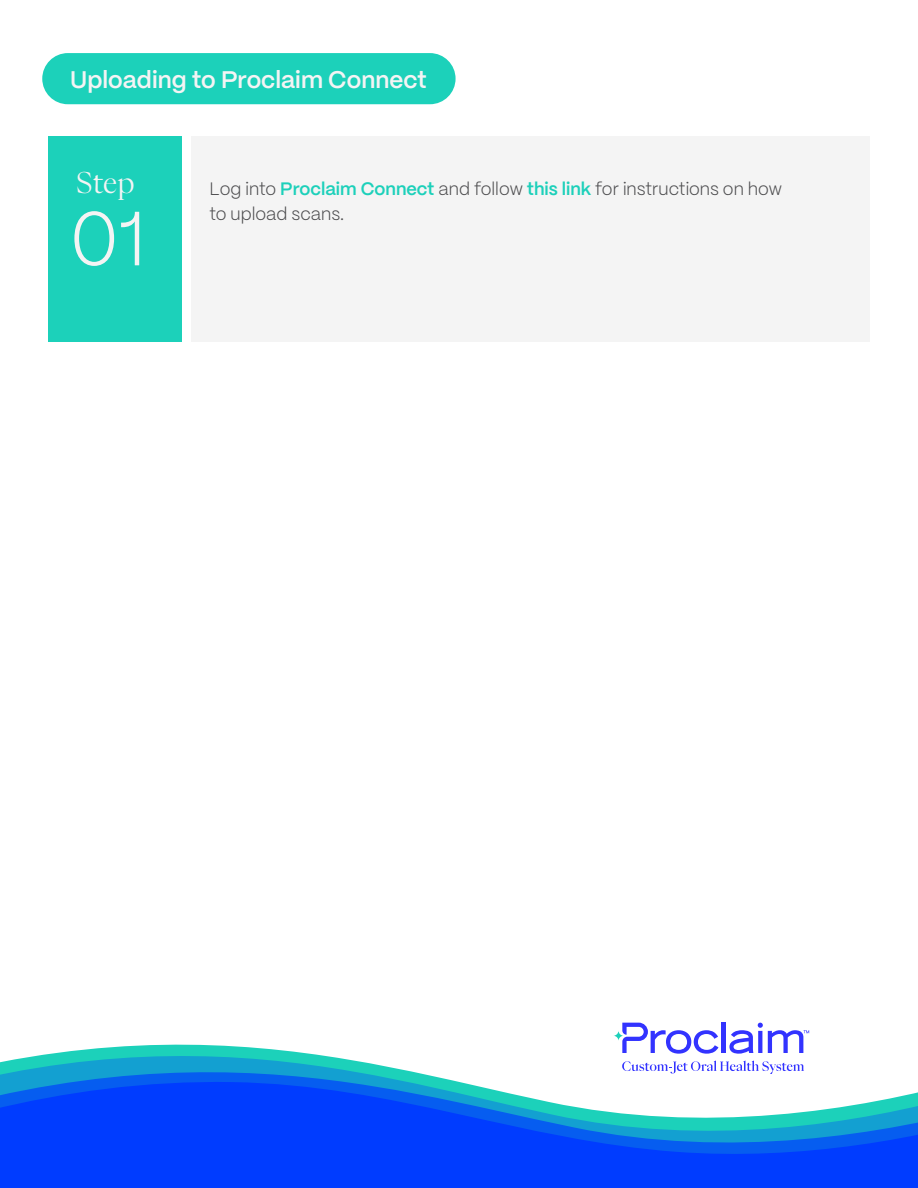
<style>
.page{position:relative;width:918px;height:1188px;background:#fff}
.page>*{position:absolute;margin:0;border:0;box-sizing:border-box;transform-origin:0 0}
.t1{font:300 76.5px "PP Mori";color:#f4f4f4}
.t2{font:28.5px "PP Eiko";color:#f4f4f4}
.t3{font:600 24px "PP Mori";color:#f4f4f4}
.t4{font:300 18px/25.3px "PP Mori";color:#4d4d4f}
.s1{font-weight:600;color:#1cd0ba}
</style>
<div class="page">
<svg style="left:132px;top:1022px;width:678px;height:24px"></svg>
<svg style="left:0;top:1046px;width:918px;height:142px;fill:#053dff"></svg>
<div style="left:42px;top:53px;width:414px;height:51px;background:#1cd1ba;border-radius:26px"></div>
<div style="left:48px;top:136px;width:134px;height:206px;background:#1cd1ba"></div>
<div style="left:191px;top:136px;width:679px;height:206px;background:#f4f4f4"></div>
<h3 class="t3" style="left:70px;top:59px;width:358px">Uploading to Proclaim Connect</h3>
<h2 class="t2" style="left:76px;top:163px;width:60px">Step</h2>
<h1 class="t1" style="left:70px;top:174px;width:78px">01</h1>
<p class="t4" style="left:209px;top:175px;width:574px">Log into <span class="s1">Proclaim Connect</span> and follow <span class="s1">this link</span> for instructions on how to upload scans.</p>
</div>
